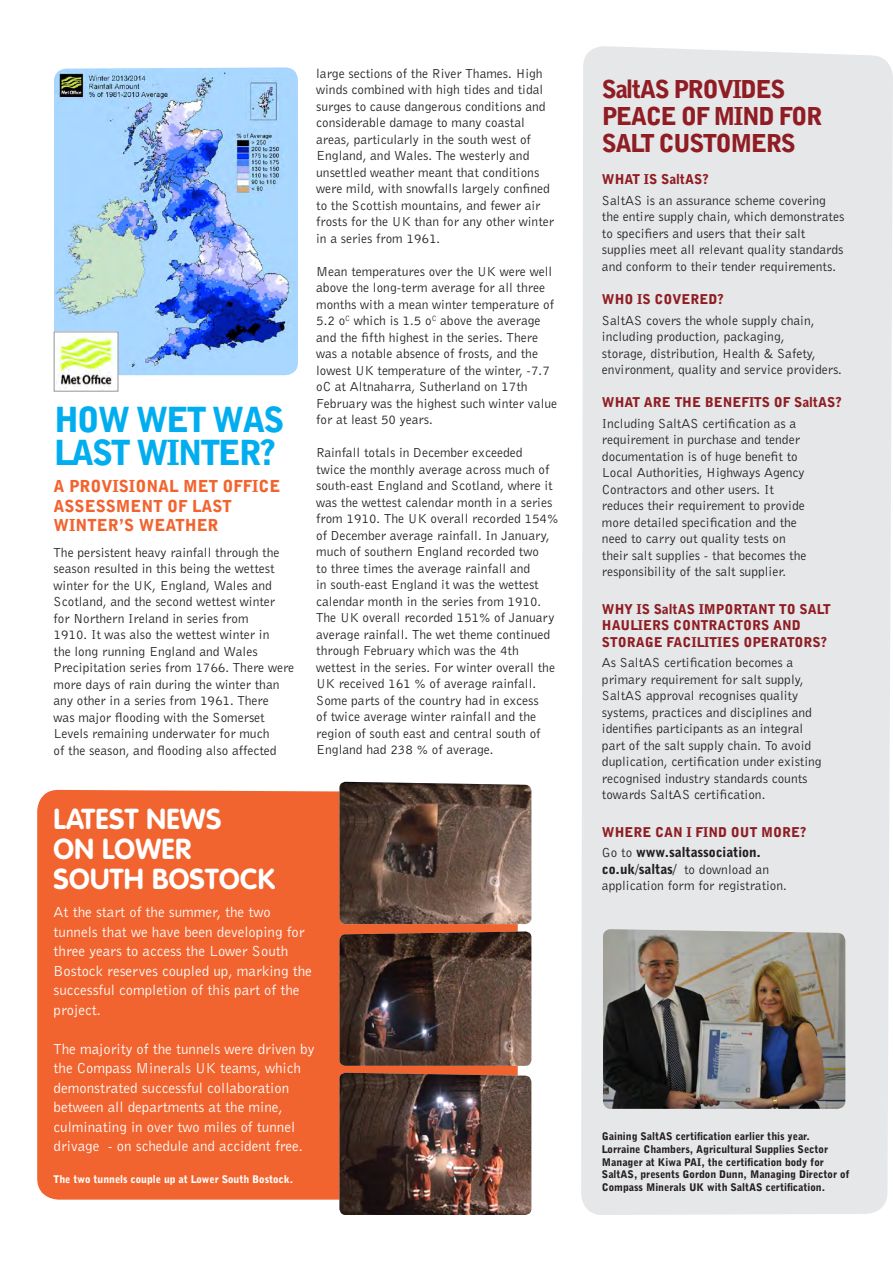
<style>
.page{position:relative;width:893px;height:1263px;background:#fff}
.page>*{position:absolute;margin:0;border:0;box-sizing:border-box;transform-origin:0 0}
.t1{font:900 34.5px/33px "Bell Gothic BT";letter-spacing:-.06em;color:#00aeef}
.t2{font:700 28.5px/30px "VAG Rounded";letter-spacing:.01em;color:#fff}
.t3{font:900 24.6px/27px "Bell Gothic BT";letter-spacing:-.06em;color:#8f1d23}
.t4{font:900 16.5px/19.5px "Bell Gothic BT";color:#f2642f}
.t5{font:15px/19.5px "Bell Gothic BT";color:#fff}
.t6{font:13.5px/16.5px "Bell Gothic BT";color:#231f20}
.t7{font:900 13.5px/16.5px "Bell Gothic BT";color:#8f1d23}
.t8{font:900 10.5px/12.6px "Bell Gothic BT";color:#231f20}
.t9{font:900 10.5px "Bell Gothic BT";color:#fff}
.s1{font-weight:900}
</style>
<div class="page">
<div style="left:581px;top:46px;width:312px;height:1169px;background:#e6e7e9"></div>
<img style="left:54px;top:68px;width:244px;height:307px">
<div style="left:37px;top:790px;width:481px;height:409px;background:#f2642f"></div>
<img style="left:603px;top:929px;width:242px;height:180px">
<img style="left:339px;top:782px;width:192px;height:142px">
<img style="left:339px;top:1073px;width:192px;height:142px">
<img style="left:339px;top:931px;width:192px;height:135px">
<img style="left:56px;top:334px;width:60px;height:54px">
<div style="left:54px;top:332px;width:64px;height:59px;border:1px solid #939598"></div>
<p class="t1" style="left:54px;top:403px;width:232px">HOW WET WAS<br>LAST WINTER?</p>
<p class="t4" style="left:54px;top:476px;width:228px">A PROVISIONAL MET OFFICE<br>ASSESSMENT OF LAST<br>WINTER’S WEATHER</p>
<p class="t6" style="left:54px;top:543px;width:242px">The persistent heavy rainfall through the season resulted in this being the wettest winter for the UK, England, Wales and Scotland, and the second wettest winter for Northern Ireland in series from<br>1910. It was also the wettest winter in<br>the long running England and Wales Precipitation series from 1766. There were more days of rain during the winter than any other in a series from 1961. There<br>was major flooding with the Somerset Levels remaining underwater for much<br>of the season, and flooding also affected</p>
<p class="t6" style="left:316px;top:65px;width:239px">large sections of the River Thames. High winds combined with high tides and tidal surges to cause dangerous conditions and considerable damage to many coastal areas, particularly in the south west of England, and Wales. The westerly and unsettled weather meant that conditions were mild, with snowfalls largely confined to the Scottish mountains, and fewer air frosts for the UK than for any other winter in a series from 1961.</p>
<p class="t6" style="left:316px;top:263px;width:242px">Mean temperatures over the UK were well above the long-term average for all three months with a mean winter temperature of 5.2 o<sup>C</sup> which is 1.5 o<sup>C</sup> above the average and the fifth highest in the series. There was a notable absence of frosts, and the lowest UK temperature of the winter, -7.7 oC at Altnaharra, Sutherland on 17th February was the highest such winter value for at least 50 years.</p>
<p class="t6" style="left:316px;top:444px;width:244px">Rainfall totals in December exceeded<br>twice the monthly average across much of south-east England and Scotland, where it was the wettest calendar month in a series from 1910. The UK overall recorded 154% of December average rainfall. In January, much of southern England recorded two<br>to three times the average rainfall and<br>in south-east England it was the wettest calendar month in the series from 1910.<br>The UK overall recorded 151% of January average rainfall. The wet theme continued through February which was the 4th wettest in the series. For winter overall the UK received 161 % of average rainfall.<br>Some parts of the country had in excess<br>of twice average winter rainfall and the region of south east and central south of England had 238 % of average.</p>
<p class="t2" style="left:54px;top:805px;width:223px">LATEST NEWS<br>ON LOWER<br>SOUTH BOSTOCK</p>
<p class="t5" style="left:54px;top:902px;width:260px">At the start of the summer, the two tunnels that we have been developing for three years to access the Lower South Bostock reserves coupled up, marking the successful completion of this part of the project.</p>
<p class="t5" style="left:54px;top:1038px;width:262px">The majority of the tunnels were driven by the Compass Minerals UK teams, which demonstrated successful collaboration between all departments at the mine, culminating in over two miles of tunnel drivage - on schedule and accident free.</p>
<p class="t9" style="left:54px;top:1173px;width:241px">The two tunnels couple up at Lower South Bostock.</p>
<p class="t3" style="left:602px;top:75px;width:222px">SaltAS PROVIDES<br>PEACE OF MIND FOR<br>SALT CUSTOMERS</p>
<p class="t7" style="left:602px;top:171px;width:108px">WHAT IS SaltAS?</p>
<p class="t6" style="left:602px;top:192px;width:244px">SaltAS is an assurance scheme covering the entire supply chain, which demonstrates to specifiers and users that their salt supplies meet all relevant quality standards and conform to their tender requirements.</p>
<p class="t7" style="left:602px;top:291px;width:123px">WHO IS COVERED?</p>
<p class="t6" style="left:602px;top:312px;width:242px">SaltAS covers the whole supply chain, including production, packaging,<br>storage, distribution, Health &amp; Safety, environment, quality and service providers.</p>
<p class="t7" style="left:602px;top:394px;width:241px">WHAT ARE THE BENEFITS OF SaltAS?</p>
<p class="t6" style="left:602px;top:415px;width:206px">Including SaltAS certification as a requirement in purchase and tender documentation is of huge benefit to Local Authorities, Highways Agency Contractors and other users. It reduces their requirement to provide more detailed specification and the need to carry out quality tests on their salt supplies - that becomes the responsibility of the salt supplier.</p>
<p class="t7" style="left:602px;top:600px;width:230px">WHY IS SaltAS IMPORTANT TO SALT<br>HAULIERS CONTRACTORS AND<br>STORAGE FACILITIES OPERATORS?</p>
<p class="t6" style="left:602px;top:654px;width:221px">As SaltAS certification becomes a primary requirement for salt supply, SaltAS approval recognises quality systems, practices and disciplines and identifies participants as an integral part of the salt supply chain. To avoid duplication, certification under existing recognised industry standards counts towards SaltAS certification.</p>
<p class="t7" style="left:602px;top:823px;width:206px">WHERE CAN I FIND OUT MORE?</p>
<p class="t6" style="left:602px;top:844px;width:187px">Go to <span class="s1">www.saltassociation. co.uk/saltas/</span> to download an application form for registration.</p>
<p class="t8" style="left:602px;top:1130px;width:209px">Gaining SaltAS certification earlier this year.</p>
<p class="t8" style="left:602px;top:1143px;width:249px">Lorraine Chambers, Agricultural Supplies Sector Manager at Kiwa PAI, the certification body for SaltAS, presents Gordon Dunn, Managing Director of Compass Minerals UK with SaltAS certification.</p>
</div>
